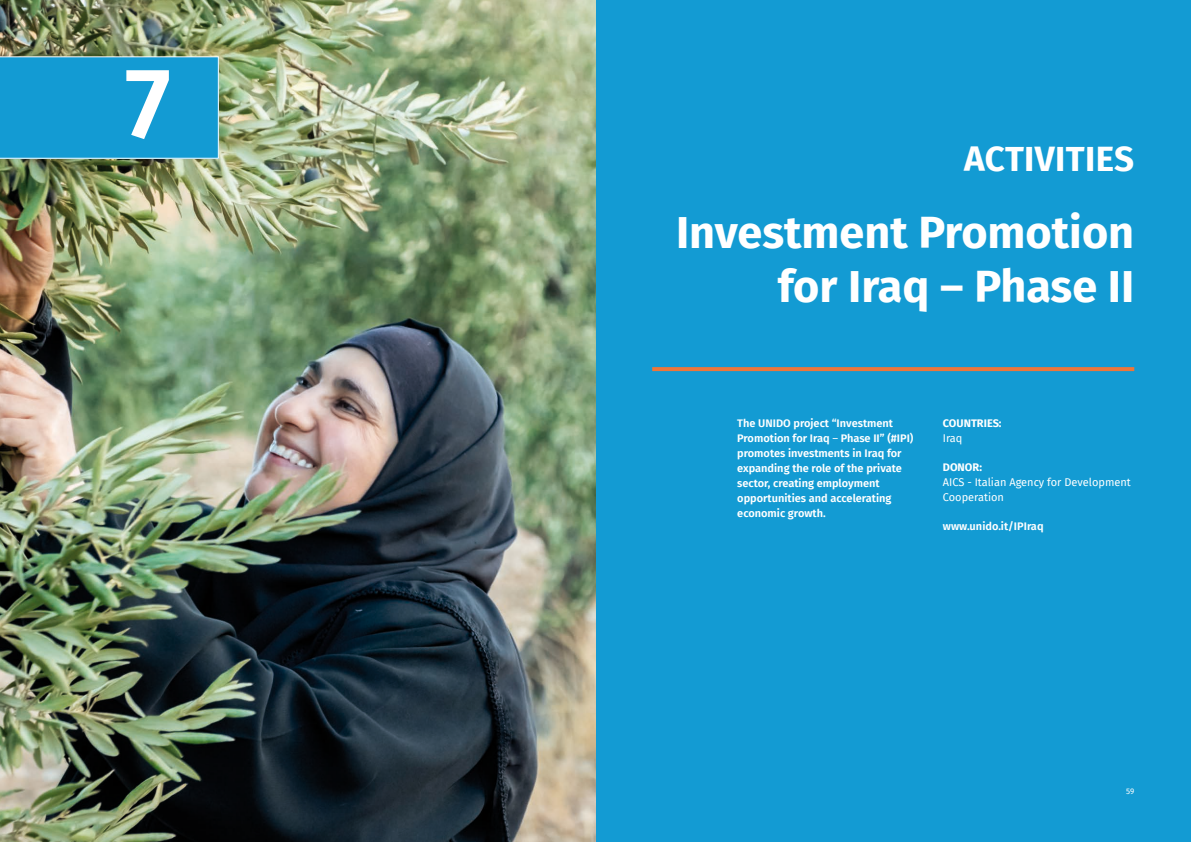
<style>
.page{position:relative;width:1191px;height:842px;background:#fff}
.page>*{position:absolute;margin:0;border:0;box-sizing:border-box;transform-origin:0 0}
._104_Content_black_T{font:600 100px "Fira Sans";color:#fff}
._47_Title_white_righ{font:700 45px/54px "Fira Sans";color:#fff;text-align:right}
._47_Title_white_righ-2{font:700 35px "Fira Sans";letter-spacing:.01em;color:#fff}
._12_Content_black_Ti{font:600 11px/15px "Fira Sans";color:#fff}
._12_Content_black_Ti-2{font:11px/15px "Fira Sans";color:#fff}
._12_Content_black_Ti-3{font:700 11px/15px "Fira Sans";color:#fff}
.t1{font:8px "Fira Sans";color:#fff}
.s1{font-weight:400}
.s2{font-weight:700}
</style>
<div class="page">
<div style="left:595px;top:0;width:596px;height:842px;background:#139bd3"></div>
<img style="left:0;top:0;width:595px;height:842px">
<div style="left:0;top:56px;width:219px;height:103px;background:#139bd3"></div>
<svg style="left:652px;top:367px;width:482px;height:4px;background:#e7763d"></svg>
<p class="_104_Content_black_T" style="left:125px;top:21px;width:48px">7</p>
<p class="_47_Title_white_righ-2" style="left:964px;top:130px;width:171px">ACTIVITIES</p>
<p class="_47_Title_white_righ" style="left:676px;top:203px;width:460px">Investment Promotion for Iraq – Phase II</p>
<p class="_12_Content_black_Ti" style="left:737px;top:415px;width:178px">The UNIDO project “Investment<br>Promotion for Iraq <span class="s1">–</span> Phase II” (#IPI) promotes investments in Iraq for expanding the role of the private sector, creating employment opportunities and accelerating economic growth.</p>
<p class="_12_Content_black_Ti-3" style="left:943px;top:415px;width:60px">COUNTRIES:<br><span class="s1">Iraq</span></p>
<p class="_12_Content_black_Ti-2" style="left:943px;top:460px;width:189px"><span class="s2">DONOR:<br></span>AICS - Italian Agency for Development<br>Cooperation</p>
<p class="_12_Content_black_Ti" style="left:943px;top:518px;width:102px">www.unido.it/IPIraq</p>
<p class="t1" style="left:1126px;top:785px;width:10px">59</p>
</div>
